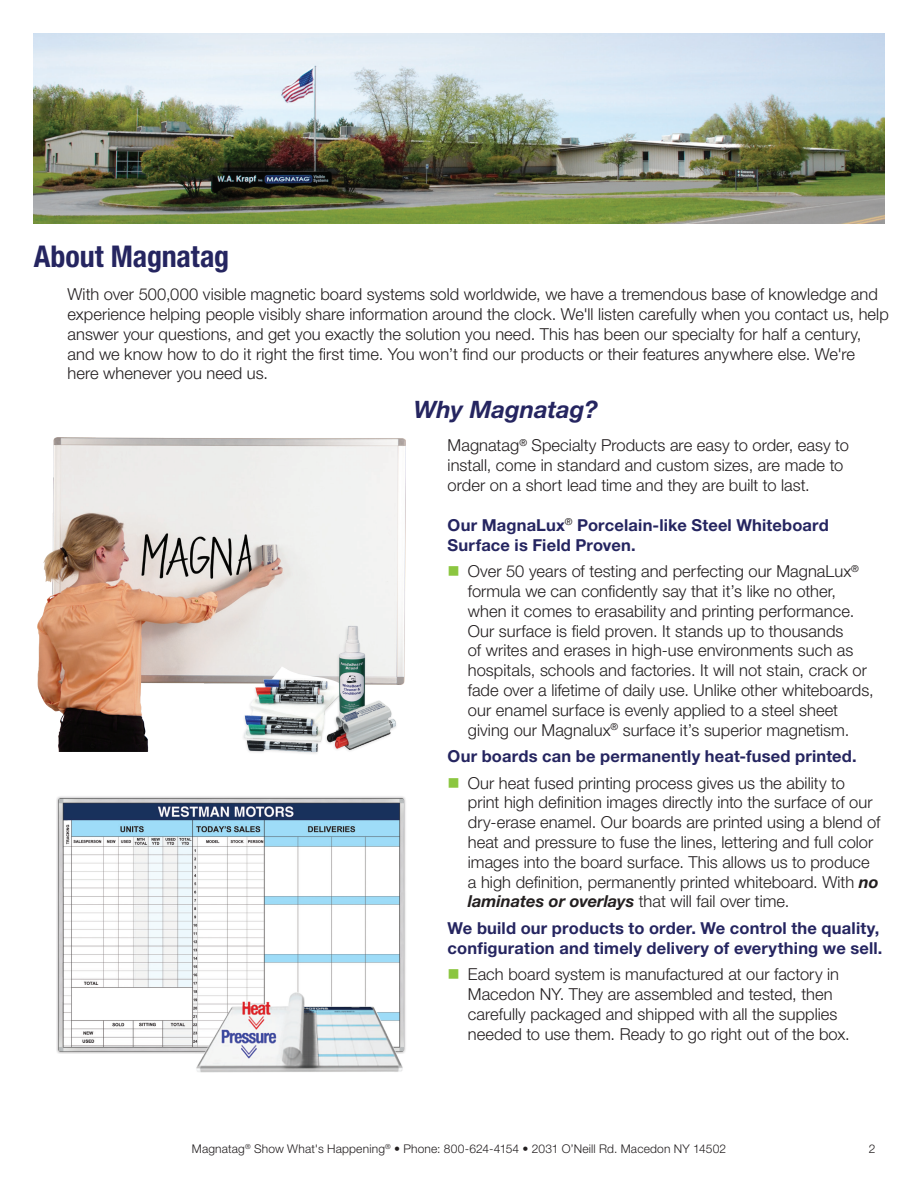
<style>
.page{position:relative;width:918px;height:1188px;background:#fff}
.page>*{position:absolute;margin:0;border:0;box-sizing:border-box;transform-origin:0 0}
.t1{font:700 condensed 30px "Helvetica Neue LT Std";letter-spacing:-.005em;color:#252560}
.t2{font:italic 700 24px "Helvetica Neue LT Std";letter-spacing:-.01em;color:#252560}
.t3{font:300 16.5px/19.8px "Helvetica Neue LT Std";color:#231f20}
.t4{font:700 16.5px/19.8px "Helvetica Neue LT Std";letter-spacing:.01em;color:#252560}
.t5{font:300 12px "Helvetica Neue LT Std";letter-spacing:.015em;color:#231f20}
.s1{font-weight:700;font-style:italic}
</style>
<div class="page">
<img style="left:37px;top:437px;width:369px;height:314px">
<div style="left:241px;top:625px;width:157px;height:131px;background:#231f20;opacity:.15"></div>
<img style="left:244px;top:622px;width:152px;height:129px">
<div style="left:56px;top:795px;width:351px;height:259px;background:#231f20;opacity:.35"></div>
<img style="left:58px;top:798px;width:346px;height:254px">
<img style="left:187px;top:984px;width:220px;height:89px">
<img style="left:34px;top:33px;width:850px;height:190px">
<h1 class="t1" style="left:34px;top:238px;width:197px">About Magnatag</h1>
<p class="t3" style="left:68px;top:284px;width:823px">With over 500,000 visible magnetic board systems sold worldwide, we have a tremendous base of knowledge and experience helping people visibly share information around the clock. We'll listen carefully when you contact us, help answer your questions, and get you exactly the solution you need. This has been our specialty for half a century, and we know how to do it right the first time. You won’t find our products or their features anywhere else. We're here whenever you need us.</p>
<h2 class="t2" style="left:414px;top:394px;width:185px">Why Magnatag?</h2>
<p class="t3" style="left:448px;top:435px;width:403px">Magnatag<sup>®</sup> Specialty Products are easy to order, easy to install, come in standard and custom sizes, are made to order on a short lead time and they are built to last.</p>
<p class="t4" style="left:448px;top:515px;width:383px">Our MagnaLux<sup>®</sup> Porcelain-like Steel Whiteboard<br>Surface is Field Proven.</p>
<p class="t3" style="left:468px;top:561px;width:407px">Over 50 years of testing and perfecting our MagnaLux<sup>® </sup>formula we can confidently say that it’s like no other, when it comes to erasability and printing performance.<br>Our surface is field proven. It stands up to thousands<br>of writes and erases in high-use environments such as hospitals, schools and factories. It will not stain, crack or fade over a lifetime of daily use. Unlike other whiteboards, our enamel surface is evenly applied to a steel sheet giving our Magnalux<sup>®</sup> surface it’s superior magnetism.</p>
<p class="t4" style="left:448px;top:746px;width:411px">Our boards can be permanently heat-fused printed.</p>
<p class="t3" style="left:468px;top:773px;width:414px">Our heat fused printing process gives us the ability to print high definition images directly into the surface of our dry-erase enamel. Our boards are printed using a blend of heat and pressure to fuse the lines, lettering and full color images into the board surface. This allows us to produce a high definition, permanently printed whiteboard. With <span class="s1">no laminates or overlays</span> that will fail over time.</p>
<p class="t4" style="left:448px;top:918px;width:436px">We build our products to order. We control the quality, configuration and timely delivery of everything we sell.</p>
<p class="t3" style="left:468px;top:964px;width:383px">Each board system is manufactured at our factory in Macedon NY. They are assembled and tested, then carefully packaged and shipped with all the supplies needed to use them. Ready to go right out of the box.</p>
<p class="t5" style="left:192px;top:1142px;width:536px">Magnatag<sup>®</sup> Show What's Happening<sup>®</sup> • Phone: 800-624-4154 • 2031 O’Neill Rd. Macedon NY 14502</p>
<p class="t5" style="left:869px;top:1142px;width:8px">2</p>
</div>
